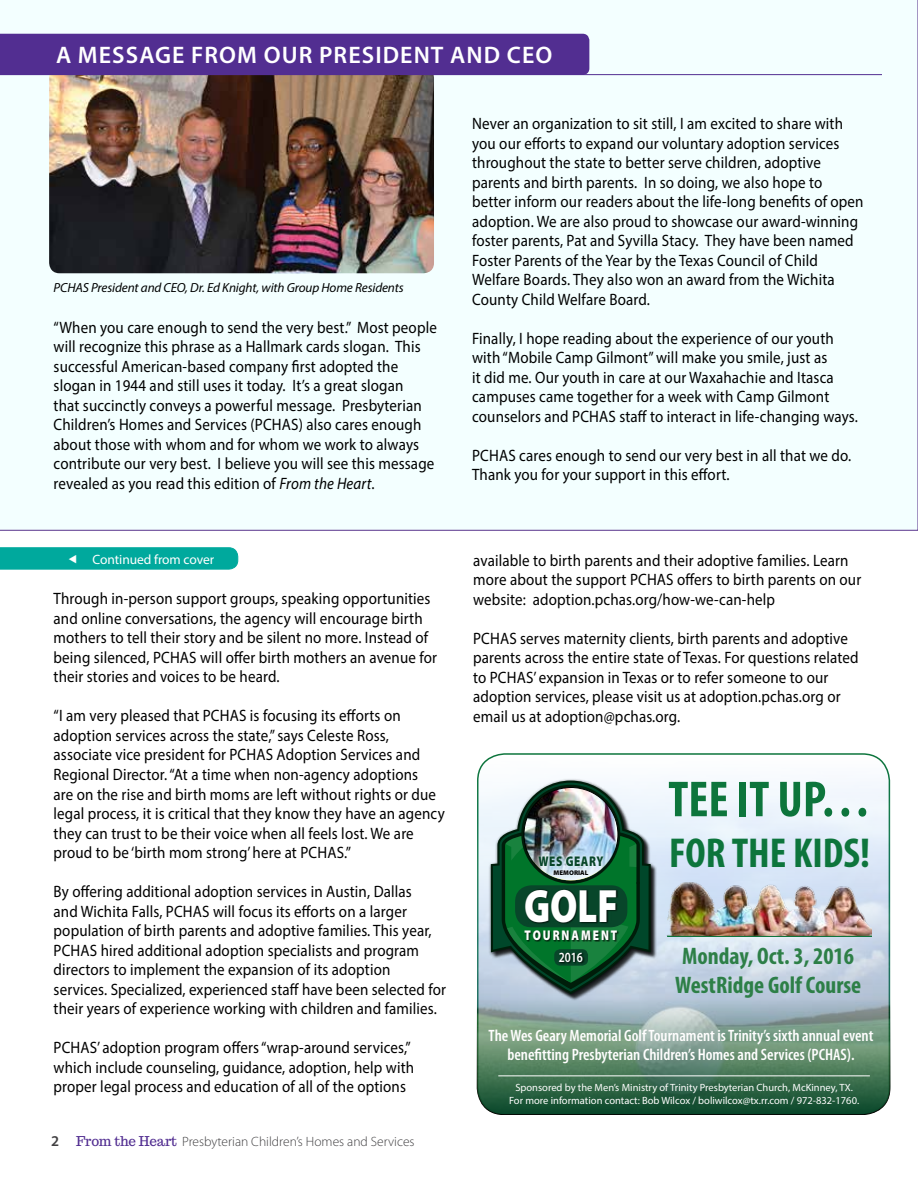
<style>
.page{position:relative;width:918px;height:1188px;background:#fff}
.page>*{position:absolute;margin:0;border:0;box-sizing:border-box;transform-origin:0 0}
.t1{font:700 condensed 51px "Myriad Pro";color:#0d753c}
.t2{font:900 46.95px "Myriad Pro";color:#fff;scale:.8 1}
.t3{font:700 condensed 42px "Myriad Pro";color:#0d753c}
.t4{font:700 condensed 24px/29.1px "Myriad Pro";color:#2d7f47;text-align:center}
.t5{font:600 24px "Myriad Pro";letter-spacing:.045em;color:#fff}
.t6{font:16.5px/19.5px "Myriad Pro";letter-spacing:.01em;color:#000;scale:.91 1}
.t7{font:600 condensed 16.5px/19.8px "Myriad Pro";color:#fffefe;text-align:center}
.t8{font:900 14.1px "Myriad Pro";letter-spacing:.175em;color:#fff;scale:.8 1}
.t9{font:900 14.1px "Myriad Pro";letter-spacing:.05em;color:#08462a;scale:.8 1}
.t10{font:600 14.1px "Myriad Pro";color:#fff;scale:.8 1}
.t11{font:300 13.5px "Myriad Pro";color:#414042}
.t12{font:13.5px "Myriad Pro";letter-spacing:-.005em;color:#fff}
.t13{font:italic 13.2px "Myriad Pro";letter-spacing:-.01em;color:#000}
.t14{font:10.5px/12.6px "Myriad Pro";color:#fffefe;text-align:center}
.t15{font:900 6.75px "Myriad Pro";color:#000}
.s1{font-style:italic}
.s2{font-weight:600;font-size:15px}
.s3{font-family:"Trocchi";font-weight:400;color:#522e91}
</style>
<div class="page">
<img style="left:477px;top:753px;width:413px;height:362px">
<div style="left:0;top:0;width:918px;height:531px;background:#f3ffff"></div>
<img style="left:49px;top:75px;width:385px;height:198px">
<div style="left:0;top:34px;width:589px;height:40px;background:#522e91"></div>
<hr style="left:0;top:74px;width:882px;height:1px;background:#522e91">
<div style="left:488px;top:779px;width:167px;height:220px;background:#000;opacity:.75"></div>
<svg style="left:491px;top:781px;width:160px;height:191px;background:#488163"></svg>
<img style="left:524px;top:787px;width:94px;height:94px;border-radius:47px">
<div style="left:515px;top:885px;width:112px;height:42px;background:#08462a;border-radius:16px"></div>
<div style="left:554px;top:949px;width:34px;height:17px;background:#08462a;border-radius:6px"></div>
<div style="left:525px;top:889px;width:95px;height:53px;background:#000;opacity:.75"></div>
<div style="left:559px;top:952px;width:26px;height:12px;background:#000;opacity:.75"></div>
<div style="left:537px;top:854px;width:68px;height:23px;background:#fff;opacity:.75"></div>
<hr style="left:667px;top:935px;width:205px;height:2px;background:#0d753c">
<img style="left:667px;top:881px;width:204px;height:54px">
<svg style="left:477px;top:969px;width:413px;height:146px;background:#709386"></svg>
<div style="left:477px;top:969px;width:413px;height:146px;border:1px solid #000;border-radius:27px"></div>
<hr style="left:498px;top:1075px;width:372px;height:1px;background:#fffefe">
<div style="left:0;top:547px;width:238px;height:22px;background:#00a99d"></div>
<h3 class="t5" style="left:56px;top:40px;width:498px">A MESSAGE FROM OUR PRESIDENT AND CEO</h3>
<p class="t13" style="left:54px;top:280px;width:352px">PCHAS President and CEO, Dr. Ed Knight, with Group Home Residents</p>
<p class="t6" style="left:54px;top:317px;width:423px">“When you care enough to send the very best.” Most people will recognize this phrase as a Hallmark cards slogan. This successful American-based company first adopted the slogan in 1944 and still uses it today. It’s a great slogan<br>that succinctly conveys a powerful message. Presbyterian Children’s Homes and Services (PCHAS) also cares enough about those with whom and for whom we work to always contribute our very best. I believe you will see this message revealed as you read this edition of <span class="s1">From the Heart</span>.</p>
<p class="t12" style="left:93px;top:551px;width:123px">Continued from cover</p>
<p class="t6" style="left:54px;top:589px;width:423px">Through in-person support groups, speaking opportunities and online conversations, the agency will encourage birth mothers to tell their story and be silent no more. Instead of being silenced, PCHAS will offer birth mothers an avenue for their stories and voices to be heard.</p>
<p class="t6" style="left:54px;top:706px;width:431px">“I am very pleased that PCHAS is focusing its efforts on adoption services across the state,” says Celeste Ross, associate vice president for PCHAS Adoption Services and Regional Director. “At a time when non-agency adoptions<br>are on the rise and birth moms are left without rights or due legal process, it is critical that they know they have an agency they can trust to be their voice when all feels lost. We are proud to be ‘birth mom strong’ here at PCHAS.”</p>
<p class="t6" style="left:54px;top:881px;width:433px">By offering additional adoption services in Austin, Dallas<br>and Wichita Falls, PCHAS will focus its efforts on a larger population of birth parents and adoptive families. This year, PCHAS hired additional adoption specialists and program directors to implement the expansion of its adoption services. Specialized, experienced staff have been selected for their years of experience working with children and families.</p>
<p class="t6" style="left:54px;top:1037px;width:398px">PCHAS’ adoption program offers “wrap-around services,” which include counseling, guidance, adoption, help with proper legal process and education of all of the options</p>
<p class="t11" style="left:51px;top:1134px;width:365px"><span class="s2">2</span> <span class="s3">From the Heart</span> Presbyterian Children’s Homes and Services</p>
<p class="t6" style="left:472px;top:113px;width:432px">Never an organization to sit still, I am excited to share with you our efforts to expand our voluntary adoption services throughout the state to better serve children, adoptive parents and birth parents. In so doing, we also hope to better inform our readers about the life-long benefits of open adoption. We are also proud to showcase our award-winning foster parents, Pat and Syvilla Stacy. They have been named Foster Parents of the Year by the Texas Council of Child Welfare Boards. They also won an award from the Wichita County Child Welfare Board.</p>
<p class="t6" style="left:472px;top:328px;width:426px">Finally, I hope reading about the experience of our youth with “Mobile Camp Gilmont” will make you smile, just as<br>it did me. Our youth in care at our Waxahachie and Itasca campuses came together for a week with Camp Gilmont counselors and PCHAS staff to interact in life-changing ways.</p>
<p class="t6" style="left:472px;top:445px;width:418px">PCHAS cares enough to send our very best in all that we do.<br>Thank you for your support in this effort.</p>
<p class="t6" style="left:473px;top:550px;width:428px">available to birth parents and their adoptive families. Learn more about the support PCHAS offers to birth parents on our website: adoption.pchas.org/how-we-can-help</p>
<p class="t6" style="left:473px;top:628px;width:425px">PCHAS serves maternity clients, birth parents and adoptive parents across the entire state of Texas. For questions related to PCHAS’ expansion in Texas or to refer someone to our adoption services, please visit us at adoption.pchas.org or email us at adoption@pchas.org.</p>
<p class="t9" style="left:539px;top:853px;width:83px">WES GEARY</p>
<p class="t15" style="left:554px;top:869px;width:36px">MEMORIAL</p>
<h2 class="t2" style="left:524px;top:879px;width:119px">GOLF</h2>
<p class="t8" style="left:525px;top:927px;width:117px">TOURNAMENT</p>
<p class="t10" style="left:559px;top:948px;width:32px">2016</p>
<h1 class="t1" style="left:668px;top:767px;width:204px">TEE IT UP…</h1>
<h3 class="t3" style="left:669px;top:826px;width:202px">FOR THE KIDS!</h3>
<h3 class="t4" style="left:675px;top:941px;width:188px">Monday, Oct. 3, 2016<br>WestRidge Golf Course</h3>
<p class="t7" style="left:489px;top:1025px;width:386px">The Wes Geary Memorial Golf Tournament is Trinity’s sixth annual event benefitting Presbyterian Children’s Homes and Services (PCHAS).</p>
<p class="t14" style="left:509px;top:1081px;width:352px">Sponsored by the Men’s Ministry of Trinity Presbyterian Church, McKinney, TX.<br>For more information contact: Bob Wilcox / boliwilcox@tx.rr.com / 972-832-1760.</p>
</div>
